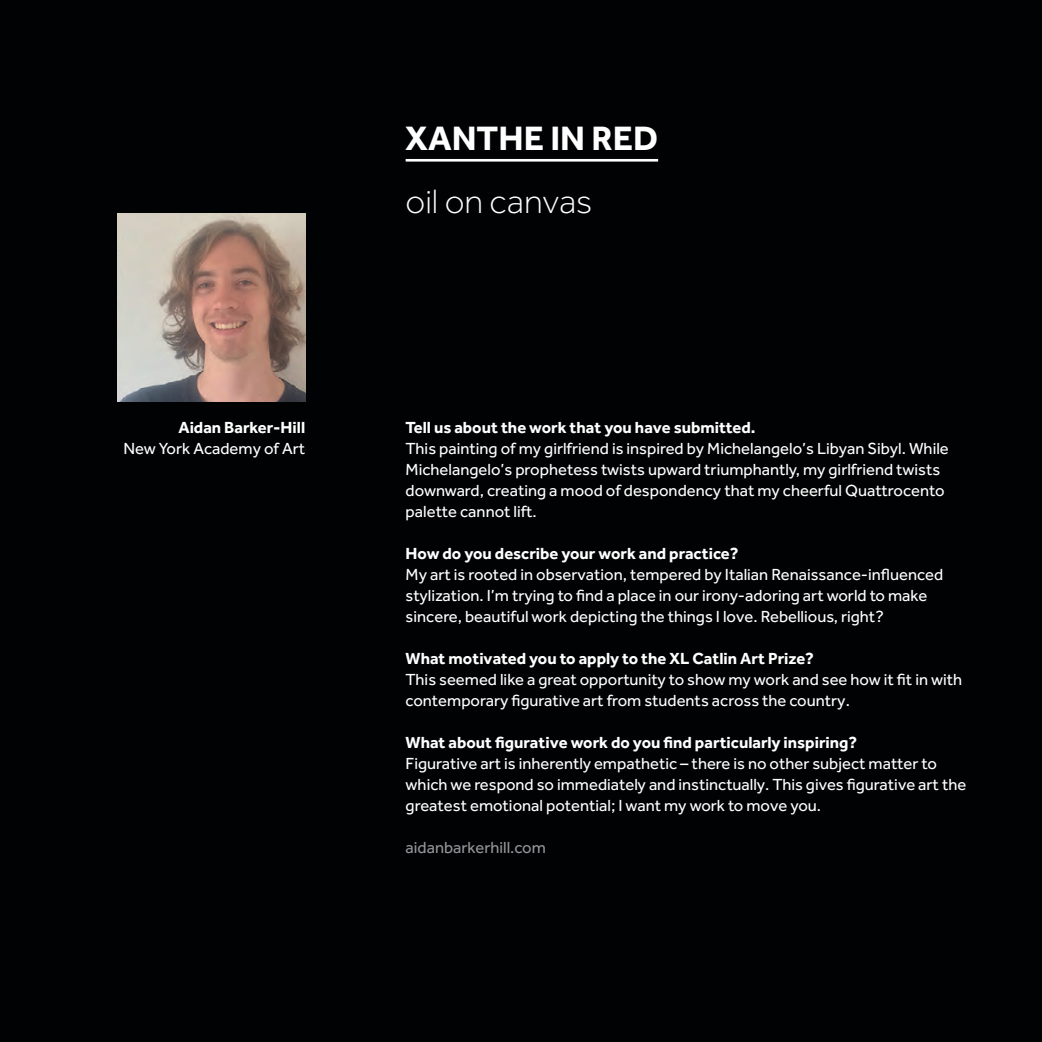
<style>
.page{position:relative;width:1042px;height:1042px;background:#010203}
.page>*{position:absolute;margin:0;border:0;box-sizing:border-box;transform-origin:0 0}
.Introduction{font:700 35px "Effra";color:#fff}
.Introduction-2{font:300 35px "Effra";color:#fff}
.Body_copy{font:16.62px/21px "Effra";color:#fff}
.Body_copy-2{font:16.62px "Effra";color:#939598}
.Body_copy-3{font:700 16.62px "Effra";color:#fff}
.s1{font-weight:700}
</style>
<div class="page">
<hr style="left:406px;top:159px;width:252px;height:3px;background:#fff">
<img style="left:117px;top:213px;width:188px;height:188px">
<p class="Body_copy-3" style="left:178px;top:418px;width:128px">Aidan Barker-Hill</p>
<p class="Body_copy" style="left:123px;top:438px;width:183px">New York Academy of Art</p>
<p class="Introduction" style="left:406px;top:117px;width:254px">XANTHE IN RED</p>
<p class="Introduction-2" style="left:406px;top:181px;width:188px">oil on canvas</p>
<p class="Body_copy" style="left:406px;top:417px;width:545px"><span class="s1">Tell us about the work that you have submitted.<br></span>This painting of my girlfriend is inspired by Michelangelo’s Libyan Sibyl. While Michelangelo’s prophetess twists upward triumphantly, my girlfriend twists downward, creating a mood of despondency that my cheerful Quattrocento palette cannot lift.</p>
<p class="Body_copy" style="left:406px;top:543px;width:539px"><span class="s1">How do you describe your work and practice?<br></span>My art is rooted in observation, tempered by Italian Renaissance-influenced stylization. I’m trying to find a place in our irony-adoring art world to make sincere, beautiful work depicting the things I love. Rebellious, right?</p>
<p class="Body_copy" style="left:406px;top:648px;width:558px"><span class="s1">What motivated you to apply to the XL Catlin Art Prize?<br></span>This seemed like a great opportunity to show my work and see how it fit in with contemporary figurative art from students across the country.</p>
<p class="Body_copy" style="left:406px;top:732px;width:562px"><span class="s1">What about figurative work do you find particularly inspiring?<br></span>Figurative art is inherently empathetic – there is no other subject matter to which we respond so immediately and instinctually. This gives figurative art the greatest emotional potential; I want my work to move you.</p>
<p class="Body_copy-2" style="left:406px;top:838px;width:142px">aidanbarkerhill.com</p>
</div>
